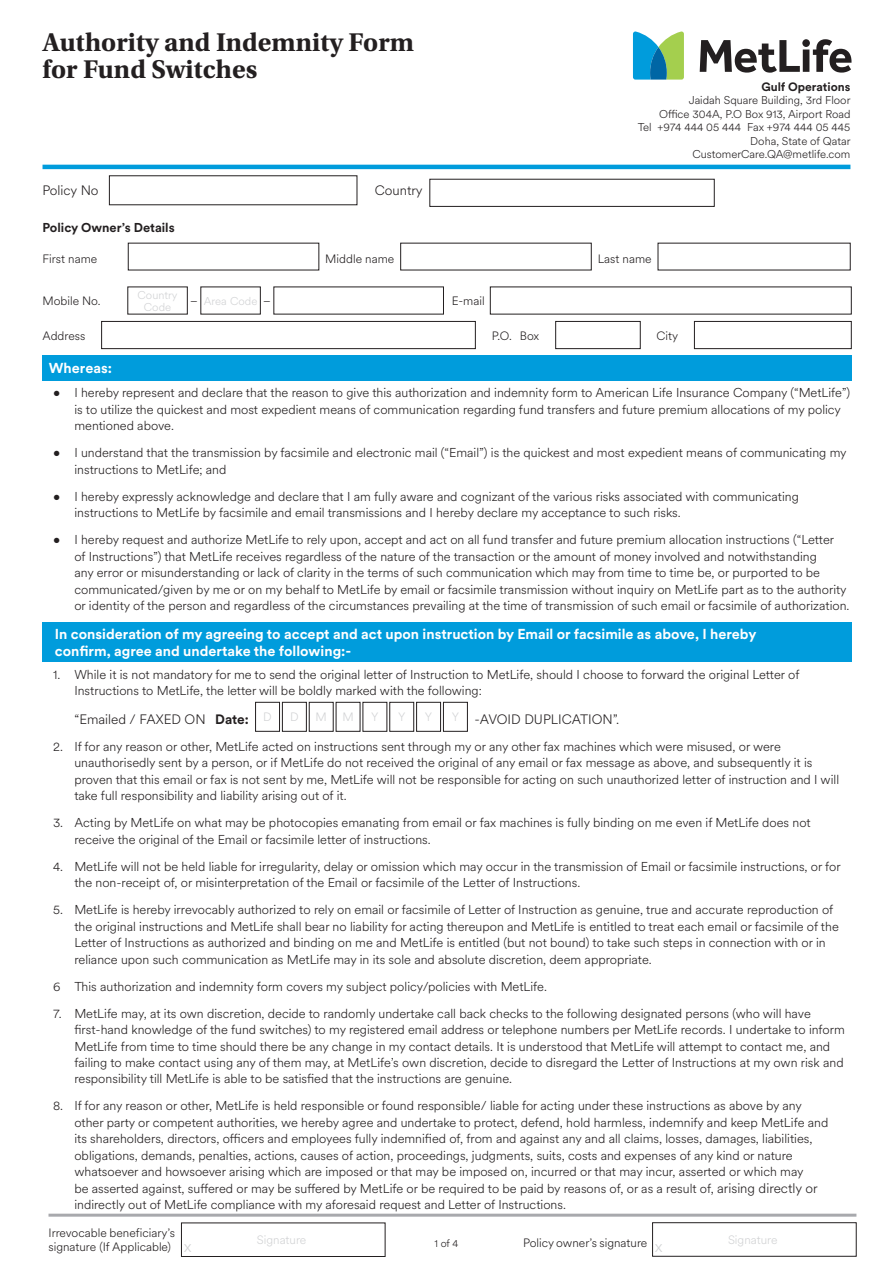
<style>
.page{position:relative;width:893px;height:1263px;background:#fff}
.page>*{position:absolute;margin:0;border:0;box-sizing:border-box;transform-origin:0 0}
.t1{font:700 27px "Utopia Std";color:#231f20}
.t2{font:300 16.5px "Met Life Circular";color:#d1d2d4}
.t3{font:700 14.25px "Met Life Circular";color:#fff}
.t4{font:300 13.5px "Met Life Circular";color:#231f20}
.t5{font:300 12.75px/16.5px "Met Life Circular";color:#231f20}
.t6{font:700 12.75px "Met Life Circular";color:#231f20}
.t7{font:300 12px/14.4px "Met Life Circular";color:#231f20}
.t8{font:300 12px "Met Life Circular";color:#d1d2d4}
.t9{font:700 12px "Met Life Circular";color:#231f20}
.t10{font:300 11.25px "Met Life Circular";color:#231f20}
.t11{font:300 11.25px/12px "Met Life Circular";color:#d1d2d4;text-align:center}
.t12{font:300 10.5px "Met Life Circular";color:#231f20}
.s1{font-size:12px;color:#231f20}
.s2{font-weight:700}
.s3{font-size:13.5px}
</style>
<div class="page">
<div style="left:430px;top:179px;width:284px;height:28px;border:1px solid #231f20"></div>
<div style="left:101px;top:321px;width:375px;height:28px;border:1px solid #231f20"></div>
<div style="left:555px;top:321px;width:85px;height:28px;border:1px solid #231f20"></div>
<div style="left:694px;top:321px;width:157px;height:28px;border:1px solid #231f20"></div>
<div style="left:43px;top:355px;width:808px;height:26px;background:#009cdc"></div>
<div style="left:43px;top:623px;width:808px;height:39px;background:#009cdc"></div>
<div style="left:255px;top:702px;width:25px;height:29px;border:1px solid #231f20"></div>
<div style="left:282px;top:702px;width:25px;height:29px;border:1px solid #231f20"></div>
<div style="left:309px;top:702px;width:24px;height:29px;border:1px solid #231f20"></div>
<div style="left:389px;top:702px;width:25px;height:29px;border:1px solid #231f20"></div>
<div style="left:416px;top:702px;width:25px;height:29px;border:1px solid #231f20"></div>
<div style="left:443px;top:702px;width:25px;height:29px;border:1px solid #231f20"></div>
<svg style="left:633px;top:31px;width:51px;height:49px;background:#5bb2a5"></svg>
<svg style="left:700px;top:39px;width:151px;height:34px"></svg>
<hr style="left:43px;top:165px;width:807px;height:4px;background:#009cdc">
<hr style="left:49px;top:1214px;width:807px;height:3px;background:#a8a9ad">
<div style="left:652px;top:1222px;width:204px;height:34px;border:1px solid #231f20"></div>
<div style="left:181px;top:1223px;width:204px;height:34px;border:1px solid #231f20"></div>
<p class="t1" style="left:43px;top:27px;width:373px">Authority and Indemnity Form</p>
<p class="t1" style="left:43px;top:54px;width:216px">for Fund Switches</p>
<p class="t9" style="left:761px;top:78px;width:91px">Gulf Operations</p>
<p class="t10" style="left:689px;top:93px;width:163px">Jaidah Square Building, 3rd Floor</p>
<p class="t10" style="left:659px;top:106px;width:193px">Office 304A, P.O Box 913, Airport Road</p>
<p class="t10" style="left:638px;top:120px;width:214px">Tel +974 444 05 444 Fax +974 444 05 445</p>
<p class="t10" style="left:750px;top:133px;width:102px">Doha, State of Qatar</p>
<p class="t10" style="left:692px;top:147px;width:160px">CustomerCare.QA@metlife.com</p>
<p class="t4" style="left:43px;top:181px;width:58px">Policy No</p>
<p class="t4" style="left:375px;top:181px;width:49px">Country</p>
<p class="t6" style="left:43px;top:219px;width:134px">Policy Owner’s Details</p>
<p class="t7" style="left:43px;top:251px;width:56px">First name</p>
<p class="t7" style="left:325px;top:251px;width:70px">Middle name</p>
<p class="t7" style="left:598px;top:251px;width:55px">Last name</p>
<p class="t7" style="left:43px;top:293px;width:60px">Mobile No.</p>
<p class="t11" style="left:138px;top:288px;width:41px">Country<br>Code</p>
<p class="t11" style="left:190px;top:294px;width:82px"><span class="s1">–</span> Area Code <span class="s1">–</span></p>
<p class="t7" style="left:452px;top:293px;width:34px">E-mail</p>
<p class="t7" style="left:43px;top:328px;width:44px">Address</p>
<p class="t7" style="left:492px;top:328px;width:49px">P.O. Box</p>
<p class="t7" style="left:657px;top:328px;width:23px">City</p>
<p class="t3" style="left:49px;top:358px;width:65px">Whereas:</p>
<p class="t5" style="left:74px;top:384px;width:777px;text-indent:-21px">• I hereby represent and declare that the reason to give this authorization and indemnity form to American Life Insurance Company (“MetLife”) is to utilize the quickest and most expedient means of communication regarding fund transfers and future premium allocations of my policy mentioned above.</p>
<p class="t5" style="left:74px;top:444px;width:774px;text-indent:-21px">• I understand that the transmission by facsimile and electronic mail (“Email”) is the quickest and most expedient means of communicating my instructions to MetLife; and</p>
<p class="t5" style="left:74px;top:488px;width:726px;text-indent:-21px">• I hereby expressly acknowledge and declare that I am fully aware and cognizant of the various risks associated with communicating instructions to MetLife by facsimile and email transmissions and I hereby declare my acceptance to such risks.</p>
<p class="t5" style="left:74px;top:531px;width:777px;text-indent:-21px">• I hereby request and authorize MetLife to rely upon, accept and act on all fund transfer and future premium allocation instructions (“Letter<br>of Instructions”) that MetLife receives regardless of the nature of the transaction or the amount of money involved and notwithstanding<br>any error or misunderstanding or lack of clarity in the terms of such communication which may from time to time be, or purported to be communicated/given by me or on my behalf to MetLife by email or facsimile transmission without inquiry on MetLife part as to the authority or identity of the person and regardless of the circumstances prevailing at the time of transmission of such email or facsimile of authorization.</p>
<p class="t3" style="left:55px;top:624px;width:703px">In consideration of my agreeing to accept and act upon instruction by Email or facsimile as above, I hereby</p>
<p class="t3" style="left:55px;top:641px;width:298px">confirm, agree and undertake the following:-</p>
<p class="t5" style="left:74px;top:665px;width:727px;text-indent:-21px">1. While it is not mandatory for me to send the original letter of Instruction to MetLife, should I choose to forward the original Letter of<br>Instructions to MetLife, the letter will be boldly marked with the following:</p>
<p class="t4" style="left:74px;top:710px;width:199px">“Emailed / FAXED ON <span class="s2">Date:</span> <sup>D</sup></p>
<p class="t8" style="left:290px;top:709px;width:10px">D</p>
<p class="t8" style="left:316px;top:709px;width:13px">M</p>
<p class="t8" style="left:342px;top:709px;width:13px">M</p>
<p class="t8" style="left:371px;top:709px;width:9px">Y</p>
<p class="t8" style="left:398px;top:709px;width:9px">Y</p>
<p class="t8" style="left:425px;top:709px;width:9px">Y</p>
<p class="t4" style="left:452px;top:710px;width:169px"><sup>Y</sup> -AVOID DUPLICATION”.</p>
<p class="t5" style="left:74px;top:738px;width:766px;text-indent:-21px">2. If for any reason or other, MetLife acted on instructions sent through my or any other fax machines which were misused, or were unauthorisedly sent by a person, or if MetLife do not received the original of any email or fax message as above, and subsequently it is proven that this email or fax is not sent by me, MetLife will not be responsible for acting on such unauthorized letter of instruction and I will take full responsibility and liability arising out of it.</p>
<p class="t5" style="left:74px;top:814px;width:738px;text-indent:-21px">3. Acting by MetLife on what may be photocopies emanating from email or fax machines is fully binding on me even if MetLife does not receive the original of the Email or facsimile letter of instructions.</p>
<p class="t5" style="left:74px;top:857px;width:768px;text-indent:-21px">4. MetLife will not be held liable for irregularity, delay or omission which may occur in the transmission of Email or facsimile instructions, or for the non-receipt of, or misinterpretation of the Email or facsimile of the Letter of Instructions.</p>
<p class="t5" style="left:74px;top:901px;width:766px;text-indent:-21px">5. MetLife is hereby irrevocably authorized to rely on email or facsimile of Letter of Instruction as genuine, true and accurate reproduction of the original instructions and MetLife shall bear no liability for acting thereupon and MetLife is entitled to treat each email or facsimile of the Letter of Instructions as authorized and binding on me and MetLife is entitled (but not bound) to take such steps in connection with or in reliance upon such communication as MetLife may in its sole and absolute discretion, deem appropriate.</p>
<p class="t5" style="left:53px;top:977px;width:495px">6 This authorization and indemnity form covers my subject policy/policies with MetLife.</p>
<p class="t5" style="left:74px;top:1004px;width:772px;text-indent:-21px">7. MetLife may, at its own discretion, decide to randomly undertake call back checks to the following designated persons (who will have first-hand knowledge of the fund switches) to my registered email address or telephone numbers per MetLife records. I undertake to inform MetLife from time to time should there be any change in my contact details. It is understood that MetLife will attempt to contact me, and failing to make contact using any of them may, at MetLife’s own discretion, decide to disregard the Letter of Instructions at my own risk and responsibility till MetLife is able to be satisfied that the instructions are genuine.</p>
<p class="t5" style="left:74px;top:1097px;width:755px;text-indent:-21px">8. If for any reason or other, MetLife is held responsible or found responsible/ liable for acting under these instructions as above by any other party or competent authorities, we hereby agree and undertake to protect, defend, hold harmless, indemnify and keep MetLife and its shareholders, directors, officers and employees fully indemnified of, from and against any and all claims, losses, damages, liabilities, obligations, demands, penalties, actions, causes of action, proceedings, judgments, suits, costs and expenses of any kind or nature whatsoever and howsoever arising which are imposed or that may be imposed on, incurred or that may incur, asserted or which may<br>be asserted against, suffered or may be suffered by MetLife or be required to be paid by reasons of, or as a result of, <span class="s3">arising directly or </span>indirectly out of MetLife compliance with my aforesaid request and Letter of Instructions.</p>
<p class="t7" style="left:49px;top:1225px;width:128px">Irrevocable beneficiary’s signature (If Applicable)</p>
<p class="t2" style="left:184px;top:1235px;width:9px">x</p>
<p class="t8" style="left:257px;top:1231px;width:51px">Signature</p>
<p class="t12" style="left:435px;top:1236px;width:25px">1 of 4</p>
<p class="t7" style="left:523px;top:1235px;width:126px">Policy owner’s signature</p>
<p class="t2" style="left:655px;top:1235px;width:9px">x</p>
<p class="t8" style="left:728px;top:1231px;width:51px">Signature</p>
</div>
